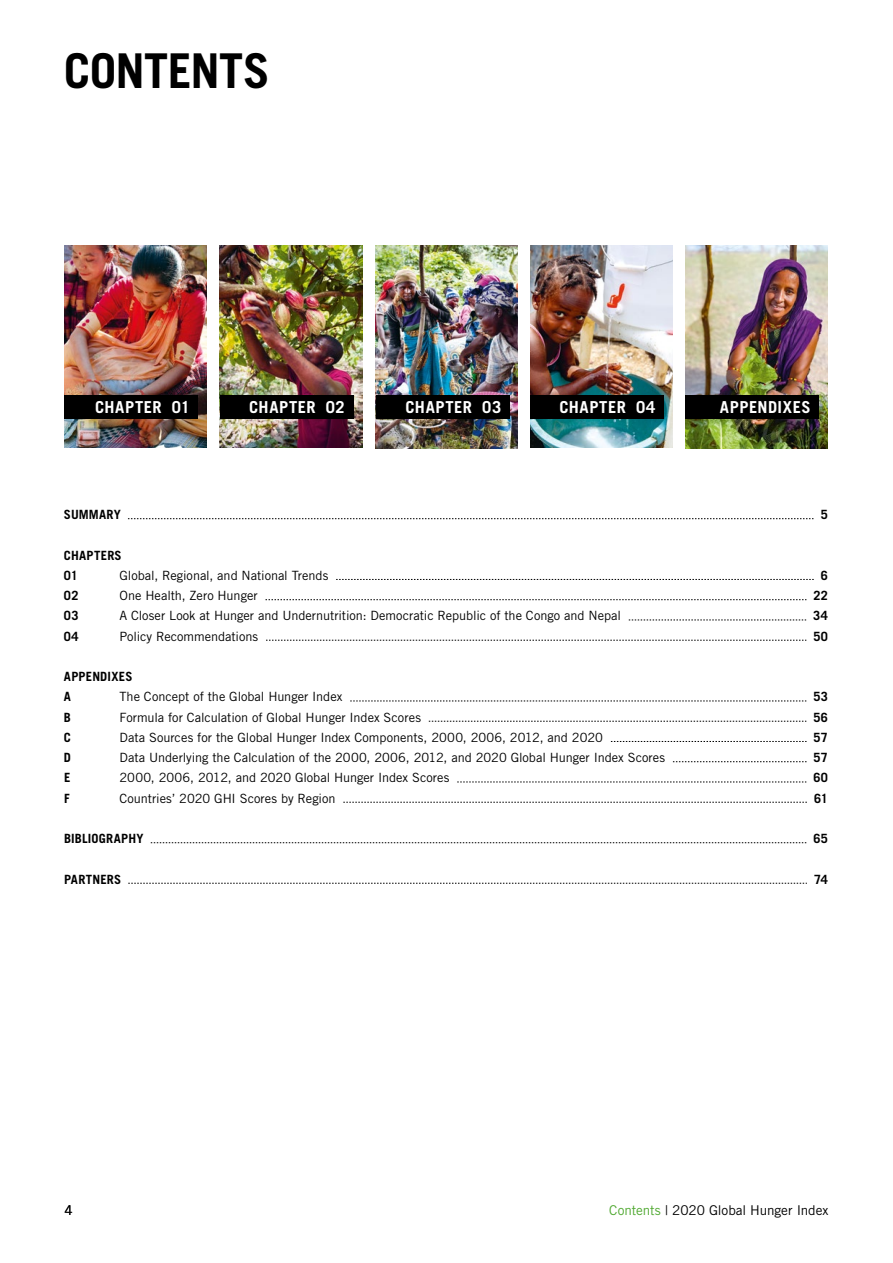
<style>
.page{position:relative;width:893px;height:1263px;background:#fff}
.page>*{position:absolute;margin:0;border:0;box-sizing:border-box;transform-origin:0 0}
.t1{font:700 48px "Trade Gothic LT Std";letter-spacing:-.01em;color:#000}
.t2{font:700 16.5px "Trade Gothic LT Std";letter-spacing:.04em;color:#fff}
.t3{font:13.5px "Trade Gothic LT Std";letter-spacing:-.005em;color:#000}
.t4{font:12.75px "Trade Gothic LT Std";color:#000}
.t5{font:700 12.75px/20.2px "Trade Gothic LT Std";letter-spacing:.015em;color:#000}
.s1{color:#4fa830}
</style>
<div class="page">
<img style="left:686px;top:246px;width:142px;height:202px">
<img style="left:64px;top:245px;width:143px;height:203px">
<img style="left:220px;top:245px;width:142px;height:203px">
<img style="left:375px;top:246px;width:142px;height:202px">
<img style="left:530px;top:245px;width:143px;height:203px">
<div style="left:220px;top:395px;width:133px;height:24px;background:#000"></div>
<svg style="left:128px;top:518px;width:686px;height:1px"></svg>
<svg style="left:336px;top:579px;width:478px;height:1px"></svg>
<svg style="left:265px;top:599px;width:541px;height:1px"></svg>
<svg style="left:629px;top:620px;width:177px;height:1px"></svg>
<svg style="left:266px;top:640px;width:540px;height:1px"></svg>
<svg style="left:350px;top:701px;width:456px;height:1px"></svg>
<svg style="left:429px;top:721px;width:377px;height:1px"></svg>
<svg style="left:611px;top:741px;width:195px;height:1px"></svg>
<svg style="left:673px;top:761px;width:133px;height:1px"></svg>
<svg style="left:457px;top:782px;width:349px;height:1px"></svg>
<svg style="left:343px;top:802px;width:464px;height:1px"></svg>
<svg style="left:151px;top:842px;width:655px;height:1px"></svg>
<svg style="left:128px;top:883px;width:679px;height:1px"></svg>
<div style="left:376px;top:395px;width:134px;height:24px;background:#000"></div>
<div style="left:530px;top:395px;width:134px;height:24px;background:#000"></div>
<div style="left:686px;top:395px;width:133px;height:24px;background:#000"></div>
<div style="left:64px;top:395px;width:134px;height:24px;background:#000"></div>
<h1 class="t1" style="left:64px;top:42px;width:207px">CONTENTS</h1>
<p class="t2" style="left:95px;top:397px;width:19px">CHAPTER</p>
<p class="t2" style="left:172px;top:397px;width:20px">01</p>
<p class="t2" style="left:405px;top:397px;width:97px">CHAPTER 03</p>
<p class="t2" style="left:559px;top:397px;width:97px">CHAPTER 04</p>
<p class="t2" style="left:720px;top:397px;width:92px">APPENDIXES</p>
<p class="t2" style="left:249px;top:397px;width:97px">CHAPTER 02</p>
<p class="t5" style="left:64px;top:504px;width:58px">SUMMARY</p>
<p class="t5" style="left:821px;top:504px;width:9px">5</p>
<p class="t5" style="left:64px;top:545px;width:59px">CHAPTERS<br>01</p>
<p class="t4" style="left:119px;top:568px;width:210px">Global, Regional, and National Trends</p>
<p class="t5" style="left:821px;top:565px;width:9px">6</p>
<p class="t5" style="left:64px;top:585px;width:16px">02</p>
<p class="t4" style="left:119px;top:588px;width:140px">One Health, Zero Hunger</p>
<p class="t5" style="left:813px;top:585px;width:16px">22</p>
<p class="t5" style="left:64px;top:605px;width:16px">03</p>
<p class="t4" style="left:119px;top:608px;width:503px">A Closer Look at Hunger and Undernutrition: Democratic Republic of the Congo and Nepal</p>
<p class="t5" style="left:813px;top:605px;width:16px">34</p>
<p class="t5" style="left:64px;top:626px;width:16px">04</p>
<p class="t4" style="left:119px;top:628px;width:140px">Policy Recommendations</p>
<p class="t5" style="left:813px;top:626px;width:16px">50</p>
<p class="t5" style="left:64px;top:666px;width:70px">APPENDIXES<br>A</p>
<p class="t4" style="left:119px;top:689px;width:224px">The Concept of the Global Hunger Index</p>
<p class="t5" style="left:813px;top:686px;width:16px">53</p>
<p class="t5" style="left:64px;top:707px;width:9px">B</p>
<p class="t4" style="left:119px;top:709px;width:303px">Formula for Calculation of Global Hunger Index Scores</p>
<p class="t5" style="left:813px;top:707px;width:16px">56</p>
<p class="t5" style="left:64px;top:727px;width:9px">C</p>
<p class="t4" style="left:119px;top:729px;width:485px">Data Sources for the Global Hunger Index Components, 2000, 2006, 2012, and 2020</p>
<p class="t5" style="left:814px;top:727px;width:16px">57</p>
<p class="t5" style="left:64px;top:747px;width:9px">D</p>
<p class="t4" style="left:119px;top:750px;width:547px">Data Underlying the Calculation of the 2000, 2006, 2012, and 2020 Global Hunger Index Scores</p>
<p class="t5" style="left:814px;top:747px;width:16px">57</p>
<p class="t5" style="left:64px;top:767px;width:8px">E</p>
<p class="t4" style="left:120px;top:770px;width:331px">2000, 2006, 2012, and 2020 Global Hunger Index Scores</p>
<p class="t5" style="left:813px;top:767px;width:16px">60</p>
<p class="t5" style="left:64px;top:788px;width:7px">F</p>
<p class="t4" style="left:120px;top:790px;width:218px">Countries’ 2020 GHI Scores by Region</p>
<p class="t5" style="left:814px;top:788px;width:15px">61</p>
<p class="t5" style="left:64px;top:828px;width:81px">BIBLIOGRAPHY</p>
<p class="t5" style="left:813px;top:828px;width:16px">65</p>
<p class="t5" style="left:64px;top:869px;width:59px">PARTNERS</p>
<p class="t5" style="left:814px;top:869px;width:15px">74</p>
<p class="t3" style="left:64px;top:1202px;width:10px">4</p>
<p class="t3" style="left:609px;top:1202px;width:221px"><span class="s1">Contents</span> | 2020 Global Hunger Index</p>
</div>
